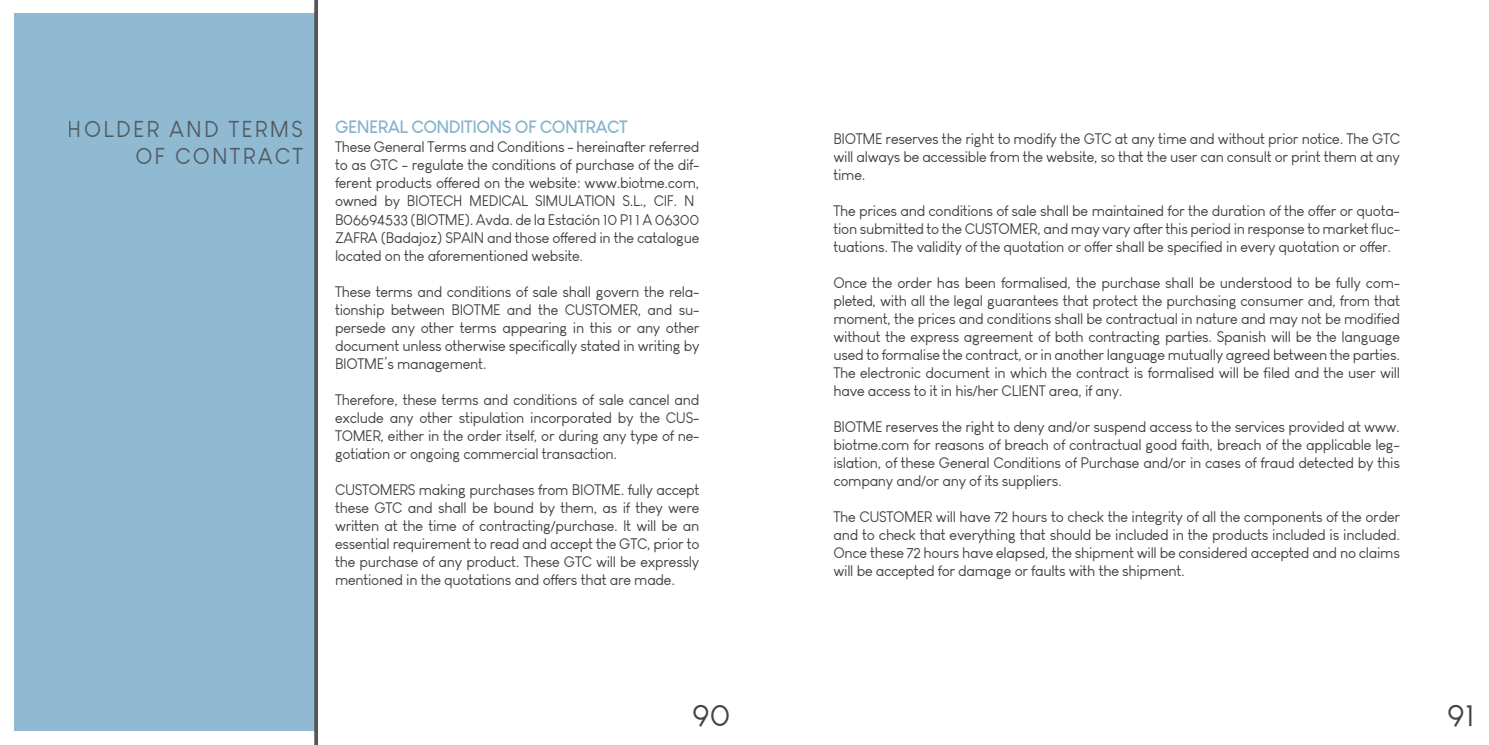
<style>
.page{position:relative;width:1489px;height:745px;background:#fff}
.page>*{position:absolute;margin:0;border:0;box-sizing:border-box;transform-origin:0 0}
.t1{font:31.25px "Louis George Cafe";color:#434345}
.t2{font:22.5px/27px "Louis George Cafe";letter-spacing:.1em;color:#434345;text-align:right}
.t3{font:700 17.5px "Louis George Cafe";letter-spacing:-.03em;color:#84b3cd}
.t4{font:15px/18px "Louis George Cafe";letter-spacing:-.02em;color:#434345;text-align:justify}
</style>
<div class="page">
<div style="left:14px;top:14px;width:300px;height:716px;background:#90bad2"></div>
<svg style="left:314px;top:0;width:4px;height:744px;background:#585b5e"></svg>
<h2 class="t2" style="left:68px;top:115px;width:236px">HOLDER AND TERMS<br>OF CONTRACT</h2>
<p class="t3" style="left:335px;top:115px;width:294px">GENERAL CONDITIONS OF CONTRACT</p>
<p class="t4" style="left:335px;top:138px;width:366px">These General Terms and Conditions - hereinafter referred to as GTC - regulate the conditions of purchase of the dif&shy;ferent products offered on the website: www.biotme.com, owned by BIOTECH MEDICAL SIMULATION S.L., CIF. Nº B06694533 (BIOTME). Avda. de la Estación 10 P1 1 A 06300<br>ZAFRA (Badajoz) SPAIN and those offered in the catalogue located on the aforementioned website.</p>
<p class="t4" style="left:335px;top:282px;width:366px">These terms and conditions of sale shall govern the rela&shy;tionship between BIOTME and the CUSTOMER, and su&shy;persede any other terms appearing in this or any other document unless otherwise specifically stated in writing by BIOTME’s management.</p>
<p class="t4" style="left:335px;top:390px;width:366px">Therefore, these terms and conditions of sale cancel and exclude any other stipulation incorporated by the CUS-TOMER, either in the order itself, or during any type of ne&shy;gotiation or ongoing commercial transaction.</p>
<p class="t4" style="left:335px;top:480px;width:366px">CUSTOMERS making purchases from BIOTME. fully accept these GTC and shall be bound by them, as if they were written at the time of contracting/purchase. It will be an essential requirement to read and accept the GTC, prior to the purchase of any product. These GTC will be expressly mentioned in the quotations and offers that are made.</p>
<p class="t4" style="left:833px;top:129px;width:568px">BIOTME reserves the right to modify the GTC at any time and without prior notice. The GTC will always be accessible from the website, so that the user can consult or print them at any time.</p>
<p class="t4" style="left:833px;top:201px;width:568px">The prices and conditions of sale shall be maintained for the duration of the offer or quota&shy;tion submitted to the CUSTOMER, and may vary after this period in response to market fluc&shy;tuations. The validity of the quotation or offer shall be specified in every quotation or offer.</p>
<p class="t4" style="left:833px;top:273px;width:568px">Once the order has been formalised, the purchase shall be understood to be fully com&shy;pleted, with all the legal guarantees that protect the purchasing consumer and, from that moment, the prices and conditions shall be contractual in nature and may not be modified without the express agreement of both contracting parties. Spanish will be the language used to formalise the contract, or in another language mutually agreed between the parties.<br>The electronic document in which the contract is formalised will be filed and the user will have access to it in his/her CLIENT area, if any.</p>
<p class="t4" style="left:833px;top:417px;width:568px">BIOTME reserves the right to deny and/or suspend access to the services provided at www. biotme.com for reasons of breach of contractual good faith, breach of the applicable leg&shy;islation, of these General Conditions of Purchase and/or in cases of fraud detected by this company and/or any of its suppliers.</p>
<p class="t4" style="left:833px;top:507px;width:568px">The CUSTOMER will have 72 hours to check the integrity of all the components of the order and to check that everything that should be included in the products included is included.<br>Once these 72 hours have elapsed, the shipment will be considered accepted and no claims will be accepted for damage or faults with the shipment.</p>
<h1 class="t1" style="left:692px;top:696px;width:40px">90</h1>
<h1 class="t1" style="left:1446px;top:696px;width:29px">91</h1>
</div>
